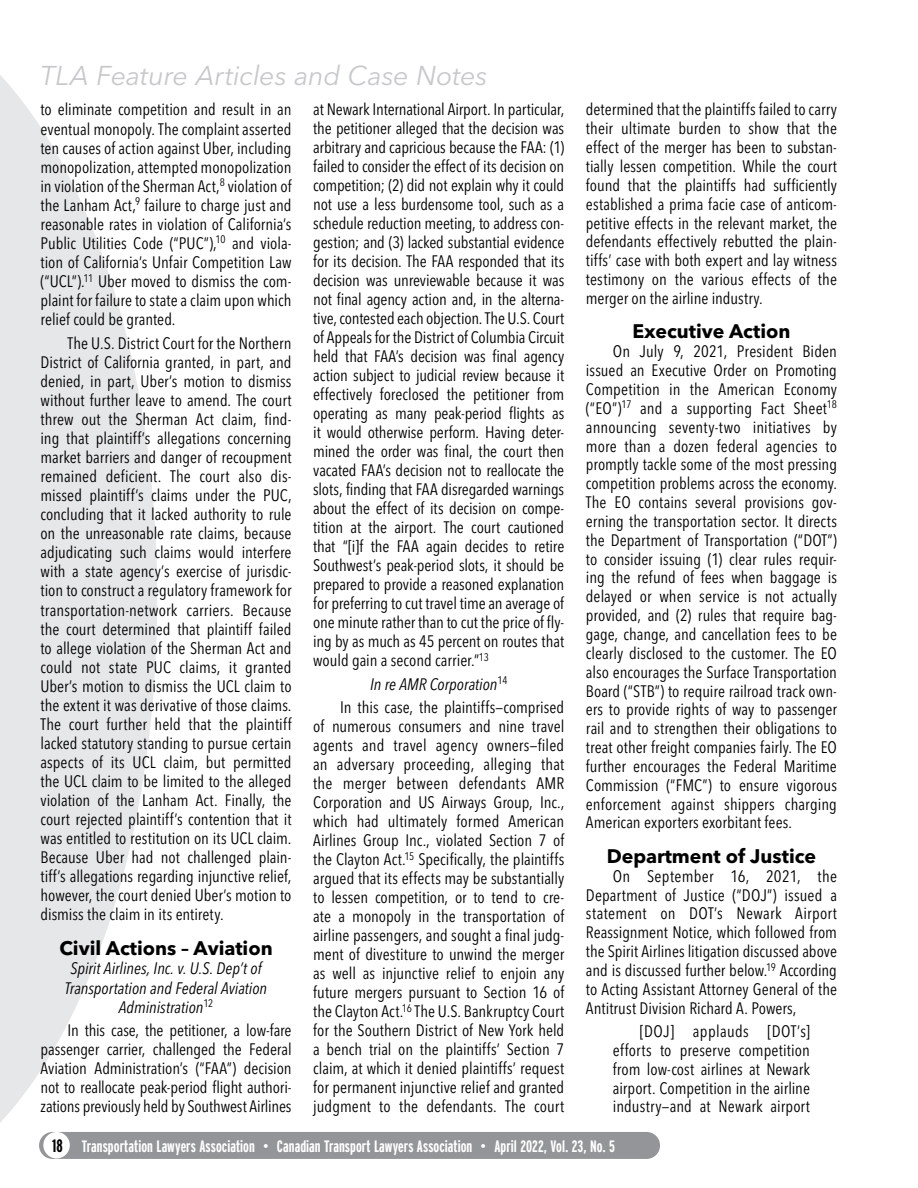
<style>
.page{position:relative;width:918px;height:1188px;background:#fff}
.page>*{position:absolute;margin:0;border:0;box-sizing:border-box;transform-origin:0 0}
.t1{font:italic 27px "Avenir Next LT Pro";letter-spacing:-.005em;color:#c7c8ca}
.t2{font:700 19.5px "Avenir Next LT Pro";color:#000}
.t3{font:condensed 16.5px/19px "Avenir Next LT Pro";color:#000;text-align:justify}
.t4{font:700 16.5px "Interstate Compressed";letter-spacing:.005em;color:#fff}
.t5{font:italic condensed 16.5px/19px "Avenir Next LT Pro";color:#000;text-align:center}
.s1{font-style:italic}
.s2{font-size:18px;color:#000}
</style>
<div class="page">
<svg style="left:0;top:75px;width:157px;height:1048px;fill:#e6e7e8"></svg>
<div style="left:39px;top:1132px;width:621px;height:27px;background:#939598"></div>
<h1 class="t1" style="left:40px;top:60px;width:449px">TLA Feature Articles and Case Notes</h1>
<p class="t3" style="left:40px;top:100px;width:253px">to eliminate competition and result in an eventual monopoly. The complaint asserted ten causes of action against Uber, including monopolization, attempted monopolization in violation of the Sherman Act,<sup>8</sup> violation of the Lanham Act,<sup>9</sup> failure to charge just and reasonable rates in violation of California’s Public Utilities Code (“PUC”),<sup>10</sup> and viola&shy;tion of California’s Unfair Competition Law (“UCL”).<sup>11</sup> Uber moved to dismiss the com&shy;plaint for failure to state a claim upon which relief could be granted.</p>
<p class="t3" style="left:40px;top:333px;width:253px;text-indent:27px">The U.S. District Court for the Northern District of California granted, in part, and denied, in part, Uber’s motion to dismiss without further leave to amend. The court threw out the Sherman Act claim, find&shy;ing that plaintiff’s allegations concerning market barriers and danger of recoupment remained deficient. The court also dis&shy;missed plaintiff’s claims under the PUC, concluding that it lacked authority to rule on the unreasonable rate claims, because adjudicating such claims would interfere with a state agency’s exercise of jurisdic&shy;tion to construct a regulatory framework for transportation-network carriers. Because the court determined that plaintiff failed to allege violation of the Sherman Act and could not state PUC claims, it granted Uber’s motion to dismiss the UCL claim to the extent it was derivative of those claims.<br>The court further held that the plaintiff lacked statutory standing to pursue certain aspects of its UCL claim, but permitted the UCL claim to be limited to the alleged violation of the Lanham Act. Finally, the court rejected plaintiff’s contention that it was entitled to restitution on its UCL claim.<br>Because Uber had not challenged plain&shy;tiff’s allegations regarding injunctive relief, however, the court denied Uber’s motion to dismiss the claim in its entirety.</p>
<p class="t2" style="left:59px;top:937px;width:215px">Civil Actions – Aviation</p>
<p class="t5" style="left:65px;top:959px;width:204px">Spirit Airlines, Inc. v. U.S. Dep’t of<br>Transportation and Federal Aviation<br>Administration<sup>12</sup></p>
<p class="t3" style="left:41px;top:1021px;width:253px;text-indent:27px">In this case, the petitioner, a low-fare passenger carrier, challenged the Federal Aviation Administration’s (“FAA”) decision not to reallocate peak-period flight authori&shy;zations previously held by Southwest Airlines</p>
<p class="t3" style="left:313px;top:100px;width:253px">at Newark International Airport. In particular, the petitioner alleged that the decision was arbitrary and capricious because the FAA: (1) failed to consider the effect of its decision on competition; (2) did not explain why it could not use a less burdensome tool, such as a schedule reduction meeting, to address con&shy;gestion; and (3) lacked substantial evidence for its decision. The FAA responded that its decision was unreviewable because it was not final agency action and, in the alterna&shy;tive, contested each objection. The U.S. Court of Appeals for the District of Columbia Circuit held that FAA’s decision was final agency action subject to judicial review because it effectively foreclosed the petitioner from operating as many peak-period flights as it would otherwise perform. Having deter&shy;mined the order was final, the court then vacated FAA’s decision not to reallocate the slots, finding that FAA disregarded warnings about the effect of its decision on compe&shy;tition at the airport. The court cautioned that “[i]f the FAA again decides to retire Southwest’s peak-period slots, it should be prepared to provide a reasoned explanation for preferring to cut travel time an average of one minute rather than to cut the price of fly&shy;ing by as much as 45 percent on routes that would gain a second carrier.”<sup>13</sup></p>
<p class="t3" style="left:340px;top:672px;width:226px;line-height:23.5px;text-indent:30px"><span class="s1">In re AMR Corporation</span><sup>14<br></sup>In this case, the plaintiffs—comprised</p>
<p class="t3" style="left:313px;top:717px;width:253px">of numerous consumers and nine travel agents and travel agency owners—filed an adversary proceeding, alleging that the merger between defendants AMR Corporation and US Airways Group, Inc., which had ultimately formed American Airlines Group Inc., violated Section 7 of the Clayton Act.<sup>15</sup> Specifically, the plaintiffs argued that its effects may be substantially to lessen competition, or to tend to cre&shy;ate a monopoly in the transportation of airline passengers, and sought a final judg&shy;ment of divestiture to unwind the merger as well as injunctive relief to enjoin any future mergers pursuant to Section 16 of the Clayton Act.<sup>16</sup> The U.S. Bankruptcy Court for the Southern District of New York held a bench trial on the plaintiffs’ Section 7 claim, at which it denied plaintiffs’ request for permanent injunctive relief and granted judgment to the defendants. The court</p>
<p class="t3" style="left:586px;top:100px;width:253px">determined that the plaintiffs failed to carry their ultimate burden to show that the effect of the merger has been to substan&shy;tially lessen competition. While the court found that the plaintiffs had sufficiently established a prima facie case of anticom&shy;petitive effects in the relevant market, the defendants effectively rebutted the plain&shy;tiffs’ case with both expert and lay witness testimony on the various effects of the merger on the airline industry.</p>
<p class="t2" style="left:632px;top:320px;width:160px">Executive Action</p>
<p class="t3" style="left:586px;top:342px;width:253px;text-indent:27px">On July 9, 2021, President Biden issued an Executive Order on Promoting Competition in the American Economy (“EO”)<sup>17</sup> and a supporting Fact Sheet<sup>18 </sup>announcing seventy-two initiatives by more than a dozen federal agencies to promptly tackle some of the most pressing competition problems across the economy.<br>The EO contains several provisions gov&shy;erning the transportation sector. It directs the Department of Transportation (“DOT”) to consider issuing (1) clear rules requir&shy;ing the refund of fees when baggage is delayed or when service is not actually provided, and (2) rules that require bag&shy;gage, change, and cancellation fees to be clearly disclosed to the customer. The EO also encourages the Surface Transportation Board (“STB”) to require railroad track own&shy;ers to provide rights of way to passenger rail and to strengthen their obligations to treat other freight companies fairly. The EO further encourages the Federal Maritime Commission (“FMC”) to ensure vigorous enforcement against shippers charging American exporters exorbitant fees.</p>
<p class="t2" style="left:607px;top:844px;width:211px">Department of Justice</p>
<p class="t3" style="left:586px;top:867px;width:253px;text-indent:27px">On September 16, 2021, the Department of Justice (“DOJ”) issued a statement on DOT’s Newark Airport Reassignment Notice, which followed from the Spirit Airlines litigation discussed above and is discussed further below.<sup>19</sup> According to Acting Assistant Attorney General of the Antitrust Division Richard A. Powers,</p>
<p class="t3" style="left:613px;top:1022px;width:199px;text-indent:27px">[DOJ] applauds [DOT’s] efforts to preserve competition from low-cost airlines at Newark airport. Competition in the airline industry—and at Newark airport</p>
<p class="t4" style="left:52px;top:1137px;width:565px"><span class="s2">18</span> Transportation Lawyers Association • Canadian Transport Lawyers Association • April 2022, Vol. 23, No. 5</p>
</div>
